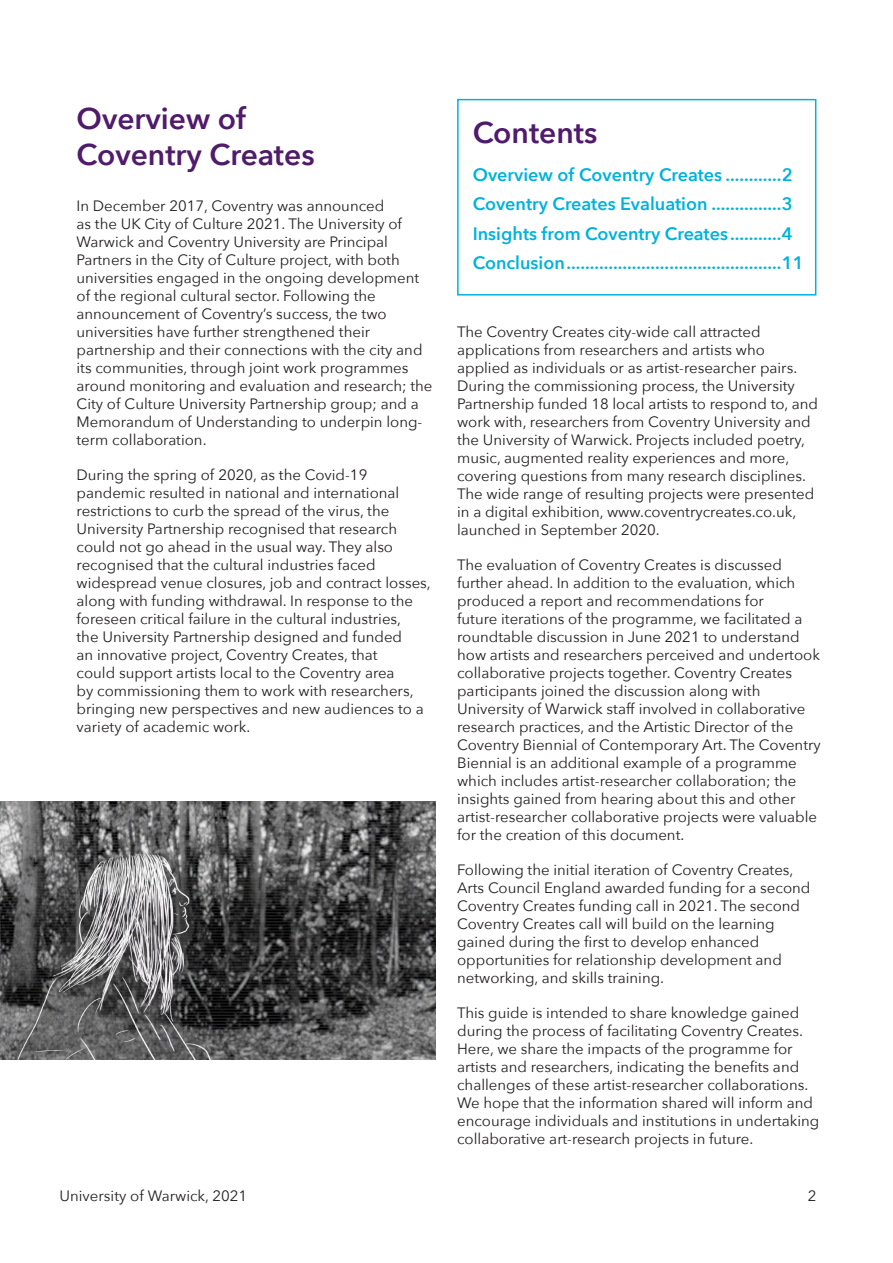
<style>
.page{position:relative;width:893px;height:1263px;background:#fff}
.page>*{position:absolute;margin:0;border:0;box-sizing:border-box;transform-origin:0 0}
.t1{font:600 30px/36px "Avenir Next";color:#511b6c}
.t2{font:600 18px "Avenir Next";color:#00b2dd}
.t3{font:15px/18px "Avenir Next";color:#231f20}
</style>
<div class="page">
<div style="left:457px;top:99px;width:359px;height:197px;border:2px solid #00b2dd"></div>
<img style="left:0;top:801px;width:436px;height:259px">
<p class="t1" style="left:77px;top:100px;width:240px">Overview of<br>Coventry Creates</p>
<p class="t3" style="left:77px;top:196px;width:357px">In December 2017, Coventry was announced<br>as the UK City of Culture 2021. The University of Warwick and Coventry University are Principal Partners in the City of Culture project, with both universities engaged in the ongoing development of the regional cultural sector. Following the announcement of Coventry’s success, the two universities have further strengthened their partnership and their connections with the city and its communities, through joint work programmes around monitoring and evaluation and research; the City of Culture University Partnership group; and a Memorandum of Understanding to underpin long&shy;term collaboration.</p>
<p class="t3" style="left:77px;top:465px;width:356px">During the spring of 2020, as the Covid-19 pandemic resulted in national and international restrictions to curb the spread of the virus, the University Partnership recognised that research could not go ahead in the usual way. They also recognised that the cultural industries faced widespread venue closures, job and contract losses, along with funding withdrawal. In response to the foreseen critical failure in the cultural industries,<br>the University Partnership designed and funded<br>an innovative project, Coventry Creates, that<br>could support artists local to the Coventry area<br>by commissioning them to work with researchers, bringing new perspectives and new audiences to a variety of academic work.</p>
<p class="t1" style="left:473px;top:113px;width:126px">Contents</p>
<p class="t2" style="left:473px;top:159px;width:321px">Overview of Coventry Creates ............2</p>
<p class="t2" style="left:473px;top:188px;width:321px">Coventry Creates Evaluation ...............3</p>
<p class="t2" style="left:473px;top:218px;width:321px">Insights from Coventry Creates ...........4</p>
<p class="t2" style="left:473px;top:247px;width:332px">Conclusion..............................................11</p>
<p class="t3" style="left:457px;top:322px;width:362px">The Coventry Creates city-wide call attracted applications from researchers and artists who applied as individuals or as artist-researcher pairs.<br>During the commissioning process, the University Partnership funded 18 local artists to respond to, and work with, researchers from Coventry University and the University of Warwick. Projects included poetry, music, augmented reality experiences and more, covering questions from many research disciplines.<br>The wide range of resulting projects were presented in a digital exhibition, www.coventrycreates.co.uk, launched in September 2020.</p>
<p class="t3" style="left:457px;top:555px;width:365px">The evaluation of Coventry Creates is discussed further ahead. In addition to the evaluation, which produced a report and recommendations for<br>future iterations of the programme, we facilitated a roundtable discussion in June 2021 to understand how artists and researchers perceived and undertook collaborative projects together. Coventry Creates participants joined the discussion along with University of Warwick staff involved in collaborative research practices, and the Artistic Director of the Coventry Biennial of Contemporary Art. The Coventry Biennial is an additional example of a programme which includes artist-researcher collaboration; the insights gained from hearing about this and other artist-researcher collaborative projects were valuable for the creation of this document.</p>
<p class="t3" style="left:457px;top:860px;width:355px">Following the initial iteration of Coventry Creates, Arts Council England awarded funding for a second Coventry Creates funding call in 2021. The second Coventry Creates call will build on the learning gained during the first to develop enhanced opportunities for relationship development and networking, and skills training.</p>
<p class="t3" style="left:457px;top:1003px;width:364px">This guide is intended to share knowledge gained during the process of facilitating Coventry Creates.<br>Here, we share the impacts of the programme for artists and researchers, indicating the benefits and challenges of these artist-researcher collaborations.<br>We hope that the information shared will inform and encourage individuals and institutions in undertaking collaborative art-research projects in future.</p>
<p class="t3" style="left:60px;top:1186px;width:189px">University of Warwick, 2021</p>
<p class="t3" style="left:808px;top:1186px;width:10px">2</p>
</div>
